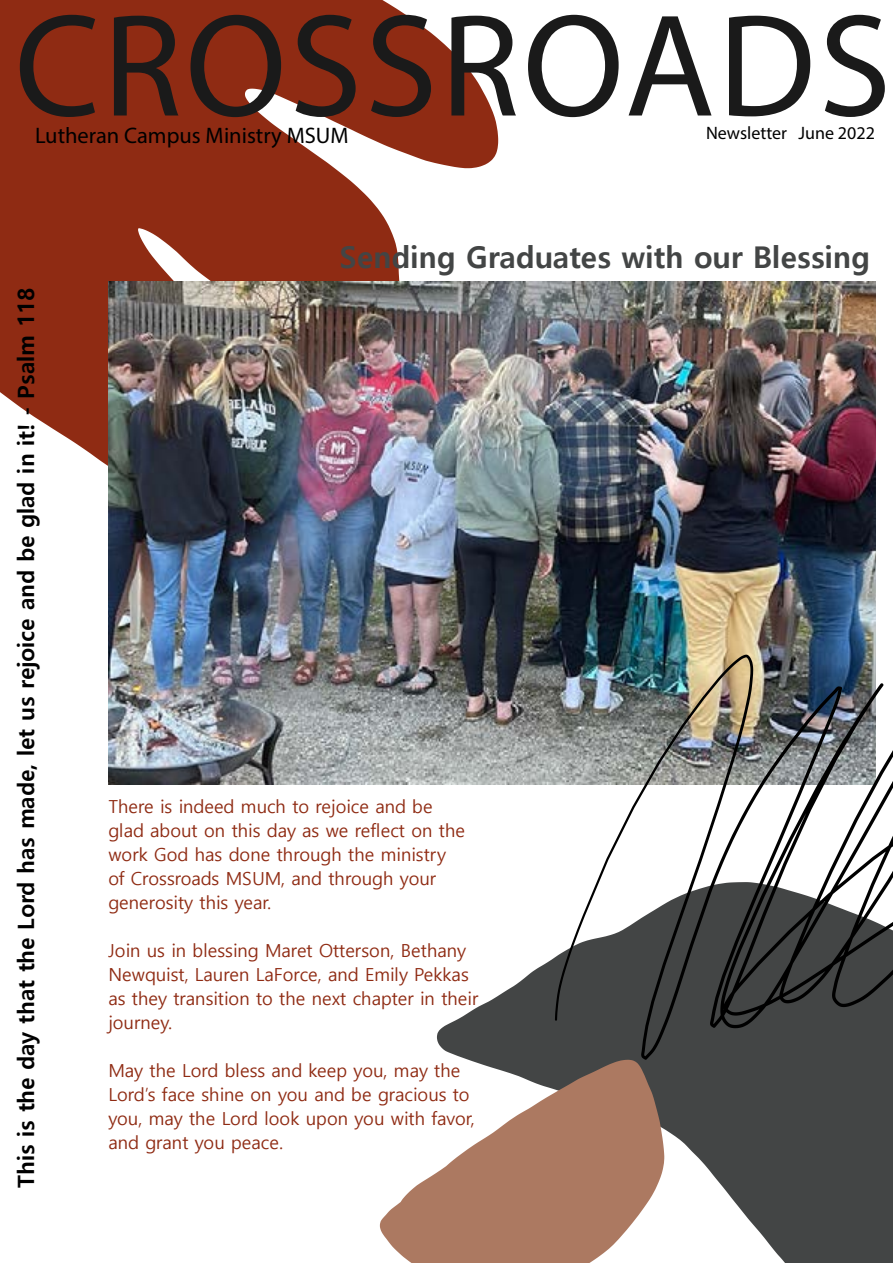
<style>
.page{position:relative;width:893px;height:1263px;background:#fff}
.page>*{position:absolute;margin:0;border:0;box-sizing:border-box;transform-origin:0 0}
.t1{font:147px "Myriad Pro";letter-spacing:.02em;color:#1a1a1a}
.t2{font:700 30px "Malgun Gothic";color:#434545}
.t3{font:700 22.5px "Malgun Gothic";color:#000}
.t4{font:22.5px "Myriad Pro";color:#000}
.t5{font:18px/24px "Malgun Gothic";color:#8f2b13}
.t6{font:18px "Myriad Pro";color:#000}
</style>
<div class="page">
<svg style="left:0;top:0;width:498px;height:466px;fill:#8f2b13"></svg>
<img style="left:108px;top:282px;width:768px;height:502px">
<svg style="left:437px;top:957px;width:456px;height:306px;fill:#434545"></svg>
<svg style="left:380px;top:1060px;width:284px;height:203px;fill:#ac7961"></svg>
<svg style="left:555px;top:655px;width:338px;height:405px"></svg>
<h1 class="t1" style="left:15px;top:-24px;width:878px">CROSSROADS</h1>
<p class="t4" style="left:35px;top:121px;width:315px">Lutheran Campus Ministry MSUM</p>
<p class="t6" style="left:706px;top:122px;width:170px">Newsletter June 2022</p>
<p class="t3" style="left:13px;top:1188px;width:901px;rotate:-90deg">This is the day that the Lord has made, let us rejoice and be glad in it! - Psalm 118</p>
<h2 class="t2" style="left:340px;top:240px;width:532px">Sending Graduates with our Blessing</h2>
<p class="t5" style="left:108px;top:795px;width:358px">There is indeed much to rejoice and be glad about on this day as we reflect on the work God has done through the ministry of Crossroads MSUM, and through your generosity this year.</p>
<p class="t5" style="left:108px;top:939px;width:371px">Join us in blessing Maret Otterson, Bethany Newquist, Lauren LaForce, and Emily Pekkas as they transition to the next chapter in their journey.</p>
<p class="t5" style="left:108px;top:1059px;width:368px">May the Lord bless and keep you, may the Lord’s face shine on you and be gracious to you, may the Lord look upon you with favor, and grant you peace.</p>
</div>
